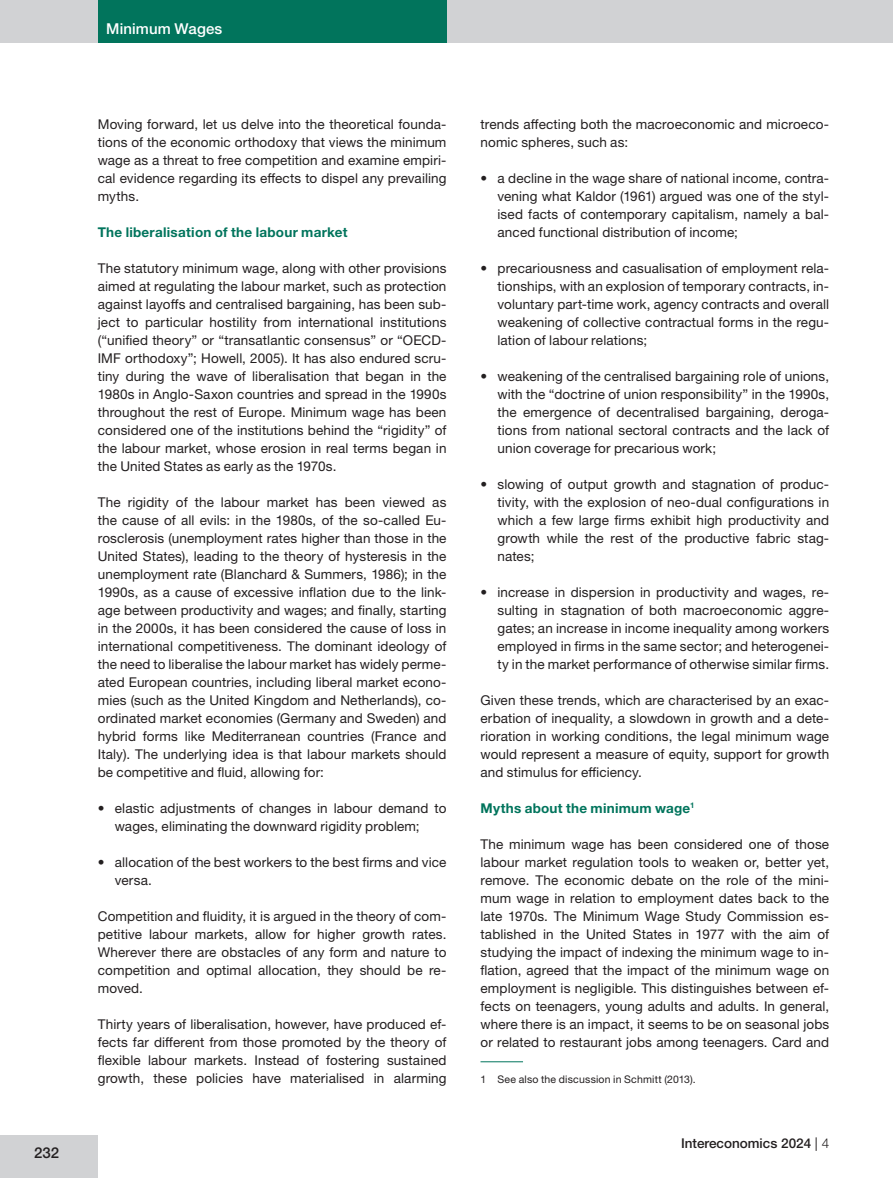
<style>
.page{position:relative;width:893px;height:1178px;background:#fff}
.page>*{position:absolute;margin:0;border:0;box-sizing:border-box;transform-origin:0 0}
.t1{font:500 15px "Helvetica Neue LTW1 G";letter-spacing:.01em;color:#fff}
.t2{font:500 15px "Helvetica Neue LTW1 G";color:#231f20}
.Fließtext{font:13.5px/18px "Helvetica Neue LTW1 G";letter-spacing:.01em;color:#231f20;text-align:justify}
.Zwischenüberschrift{font:700 13.5px "Helvetica Neue LTW1 G";letter-spacing:.02em;color:#01745c}
.t3{font:500 13.5px "Helvetica Neue LTW1 G";color:#231f20}
.Fußnotentext{font:10.5px "Helvetica Neue LTW1 G";letter-spacing:.02em;color:#231f20}
.s1{font-weight:400}
.s2{font-weight:300}
</style>
<div class="page">
<div style="left:0;top:0;width:893px;height:43px;background:#d1d2d4"></div>
<div style="left:98px;top:0;width:348px;height:43px;background:#01745c"></div>
<div style="left:0;top:1135px;width:98px;height:43px;background:#d1d2d4"></div>
<hr style="left:480px;top:1061px;width:43px;height:1px;background:#01745c">
<p class="t2" style="left:34px;top:1143px;width:27px">232</p>
<p class="t1" style="left:106px;top:20px;width:118px">Minimum Wages</p>
<p class="Fließtext" style="left:98px;top:115px;width:350px">Moving forward, let us delve into the theoretical founda&shy;tions of the economic orthodoxy that views the minimum wage as a threat to free competition and examine empiri&shy;cal evidence regarding its effects to dispel any prevailing myths.</p>
<p class="Zwischenüberschrift" style="left:98px;top:223px;width:251px">The liberalisation of the labour market</p>
<p class="Fließtext" style="left:98px;top:259px;width:350px">The statutory minimum wage, along with other provisions aimed at regulating the labour market, such as protection against layoffs and centralised bargaining, has been sub&shy;ject to particular hostility from international institutions (“unified theory” or “transatlantic consensus” or “OECD-IMF orthodoxy”; Howell, 2005). It has also endured scru&shy;tiny during the wave of liberalisation that began in the 1980s in Anglo-Saxon countries and spread in the 1990s throughout the rest of Europe. Minimum wage has been considered one of the institutions behind the “rigidity” of the labour market, whose erosion in real terms began in the United States as early as the 1970s.</p>
<p class="Fließtext" style="left:98px;top:493px;width:350px">The rigidity of the labour market has been viewed as the cause of all evils: in the 1980s, of the so-called Eu&shy;rosclerosis (unemployment rates higher than those in the United States), leading to the theory of hysteresis in the unemployment rate (Blanchard &amp; Summers, 1986); in the 1990s, as a cause of excessive inflation due to the link&shy;age between productivity and wages; and finally, starting in the 2000s, it has been considered the cause of loss in international competitiveness. The dominant ideology of the need to liberalise the labour market has widely perme&shy;ated European countries, including liberal market econo&shy;mies (such as the United Kingdom and Netherlands), co&shy;ordinated market economies (Germany and Sweden) and hybrid forms like Mediterranean countries (France and Italy). The underlying idea is that labour markets should be competitive and fluid, allowing for:</p>
<p class="Fließtext" style="left:115px;top:799px;width:333px;text-indent:-17px">• elastic adjustments of changes in labour demand to wages, eliminating the downward rigidity problem;</p>
<p class="Fließtext" style="left:115px;top:853px;width:333px;text-indent:-17px">• allocation of the best workers to the best firms and vice versa.</p>
<p class="Fließtext" style="left:98px;top:907px;width:350px">Competition and fluidity, it is argued in the theory of com&shy;petitive labour markets, allow for higher growth rates.<br>Wherever there are obstacles of any form and nature to competition and optimal allocation, they should be re&shy;moved.</p>
<p class="Fließtext" style="left:98px;top:1015px;width:350px">Thirty years of liberalisation, however, have produced ef&shy;fects far different from those promoted by the theory of flexible labour markets. Instead of fostering sustained growth, these policies have materialised in alarming</p>
<p class="Fließtext" style="left:480px;top:115px;width:350px">trends affecting both the macroeconomic and microeco&shy;nomic spheres, such as:</p>
<p class="Fließtext" style="left:497px;top:169px;width:333px;text-indent:-17px">• a decline in the wage share of national income, contra&shy;vening what Kaldor (1961) argued was one of the styl&shy;ised facts of contemporary capitalism, namely a bal&shy;anced functional distribution of income;</p>
<p class="Fließtext" style="left:497px;top:259px;width:333px;text-indent:-17px">• precariousness and casualisation of employment rela&shy;tionships, with an explosion of temporary contracts, in&shy;voluntary part-time work, agency contracts and overall weakening of collective contractual forms in the regu&shy;lation of labour relations;</p>
<p class="Fließtext" style="left:497px;top:367px;width:333px;text-indent:-17px">• weakening of the centralised bargaining role of unions, with the “doctrine of union responsibility” in the 1990s, the emergence of decentralised bargaining, deroga&shy;tions from national sectoral contracts and the lack of union coverage for precarious work;</p>
<p class="Fließtext" style="left:497px;top:475px;width:333px;text-indent:-17px">• slowing of output growth and stagnation of produc&shy;tivity, with the explosion of neo-dual configurations in which a few large firms exhibit high productivity and growth while the rest of the productive fabric stag&shy;nates;</p>
<p class="Fließtext" style="left:497px;top:583px;width:333px;text-indent:-17px">• increase in dispersion in productivity and wages, re&shy;sulting in stagnation of both macroeconomic aggre&shy;gates; an increase in income inequality among workers employed in firms in the same sector; and heterogenei&shy;ty in the market performance of otherwise similar firms.</p>
<p class="Fließtext" style="left:480px;top:691px;width:350px">Given these trends, which are characterised by an exac&shy;erbation of inequality, a slowdown in growth and a dete&shy;rioration in working conditions, the legal minimum wage would represent a measure of equity, support for growth and stimulus for efficiency.</p>
<p class="Zwischenüberschrift" style="left:480px;top:799px;width:215px">Myths about the minimum wage<sup>1</sup></p>
<p class="Fließtext" style="left:480px;top:835px;width:350px">The minimum wage has been considered one of those labour market regulation tools to weaken or, better yet, remove. The economic debate on the role of the mini&shy;mum wage in relation to employment dates back to the late 1970s. The Minimum Wage Study Commission es&shy;tablished in the United States in 1977 with the aim of studying the impact of indexing the minimum wage to in&shy;flation, agreed that the impact of the minimum wage on employment is negligible. This distinguishes between ef&shy;fects on teenagers, young adults and adults. In general, where there is an impact, it seems to be on seasonal jobs or related to restaurant jobs among teenagers. Card and</p>
<p class="Fußnotentext" style="left:480px;top:1072px;width:217px">1 See also the discussion in Schmitt (2013).</p>
<p class="t3" style="left:681px;top:1135px;width:150px">Intereconomics 2024 <span class="s1">|</span> <span class="s2">4</span></p>
</div>
